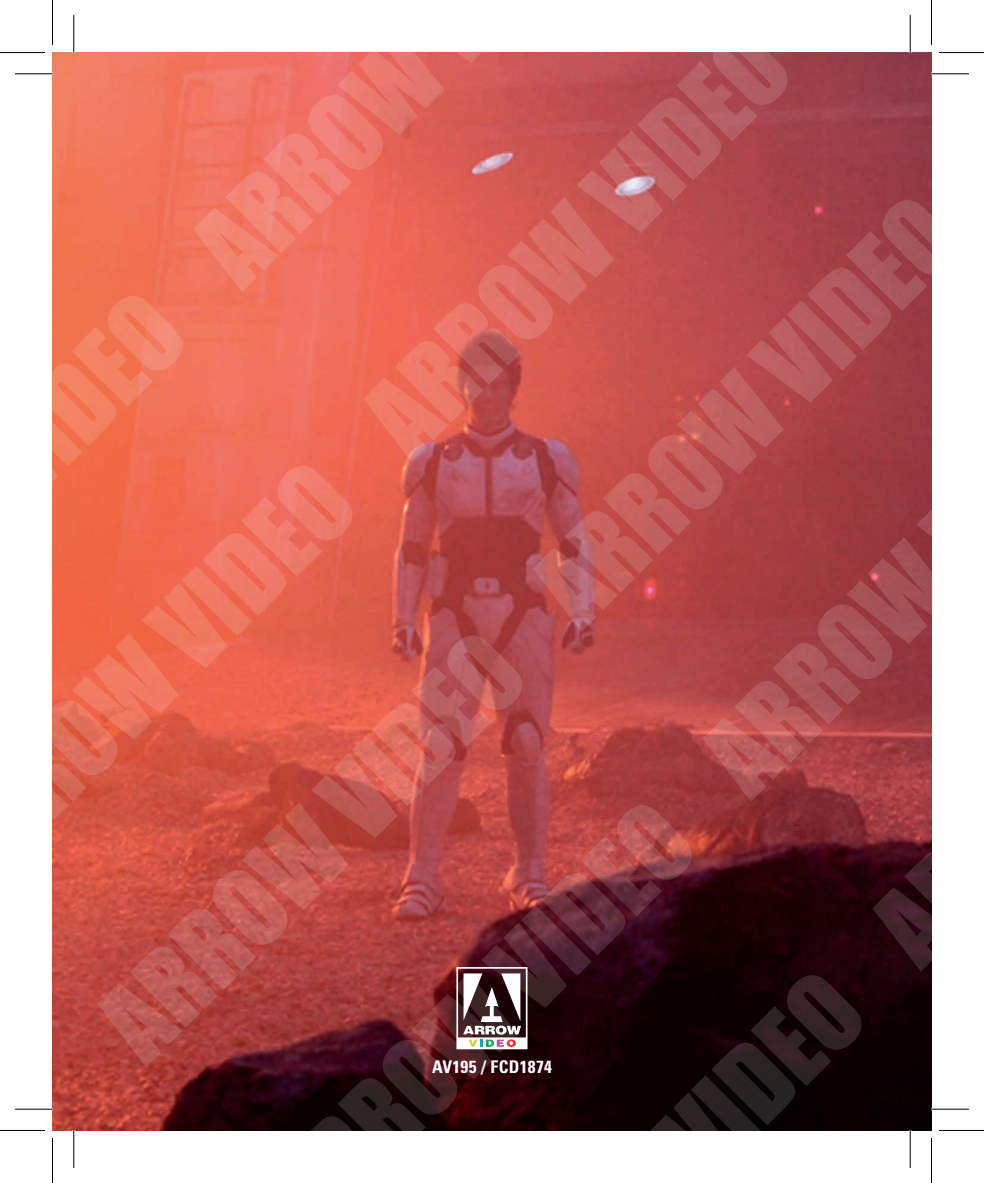
<style>
.page{position:relative;width:984px;height:1183px;background:#fff}
.page>*{position:absolute;margin:0;border:0;box-sizing:border-box;transform-origin:0 0}
.t1{font:100px "Impact";color:rgb(255 255 255/.14)}
.t2{font:700 condensed 17.5px "Univers LT Std";letter-spacing:.02em;color:#fff}
.t3{font:17.5px "Batman Forever Alternate";color:#fff}
</style>
<div class="page">
<img style="left:52px;top:53px;width:879px;height:1077px">
<svg style="left:456px;top:966px;width:71px;height:83px"></svg>
<svg style="left:909px;top:15px;width:1px;height:37px"></svg>
<svg style="left:908px;top:1130px;width:4px;height:37px"></svg>
<hr style="left:15px;top:73px;width:37px;height:1px;background:#000">
<hr style="left:931px;top:73px;width:38px;height:1px;background:#000">
<hr style="left:15px;top:1108px;width:37px;height:1px;background:#000">
<hr style="left:931px;top:1108px;width:38px;height:1px;background:#000">
<hr style="left:73px;top:15px;width:1px;height:37px;background:#000">
<hr style="left:73px;top:1130px;width:1px;height:37px;background:#000">
<hr style="left:910px;top:15px;width:1px;height:37px;background:#000">
<hr style="left:910px;top:1130px;width:1px;height:37px;background:#000">
<hr style="left:0;top:52px;width:45px;height:1px;background:#000">
<hr style="left:939px;top:52px;width:45px;height:1px;background:#000">
<hr style="left:0;top:1129px;width:45px;height:1px;background:#000">
<hr style="left:939px;top:1129px;width:45px;height:1px;background:#000">
<hr style="left:52px;top:0;width:1px;height:45px;background:#000">
<hr style="left:52px;top:1137px;width:1px;height:45px;background:#000">
<hr style="left:931px;top:0;width:1px;height:45px;background:#000">
<hr style="left:931px;top:1137px;width:1px;height:45px;background:#000">
<p class="t1" style="left:-43px;top:435px;width:669px;rotate:-45deg">VIDEO ARROW V</p>
<p class="t1" style="left:-59px;top:789px;width:1111px;rotate:-45deg">RROW VIDEO ARROW VIDEO</p>
<p class="t1" style="left:75px;top:995px;width:1162px;rotate:-45deg">ARROW VIDEO ARROW VIDEO</p>
<p class="t1" style="left:281px;top:1129px;width:931px;rotate:-45deg">RROW VIDEO ARROW V</p>
<p class="t1" style="left:635px;top:1113px;width:409px;rotate:-45deg">VIDEO AR</p>
<p class="t3" style="left:477px;top:1052px;width:31px">24</p>
<p class="t2" style="left:432px;top:1055px;width:121px">AV195 / FCD1874</p>
</div>
